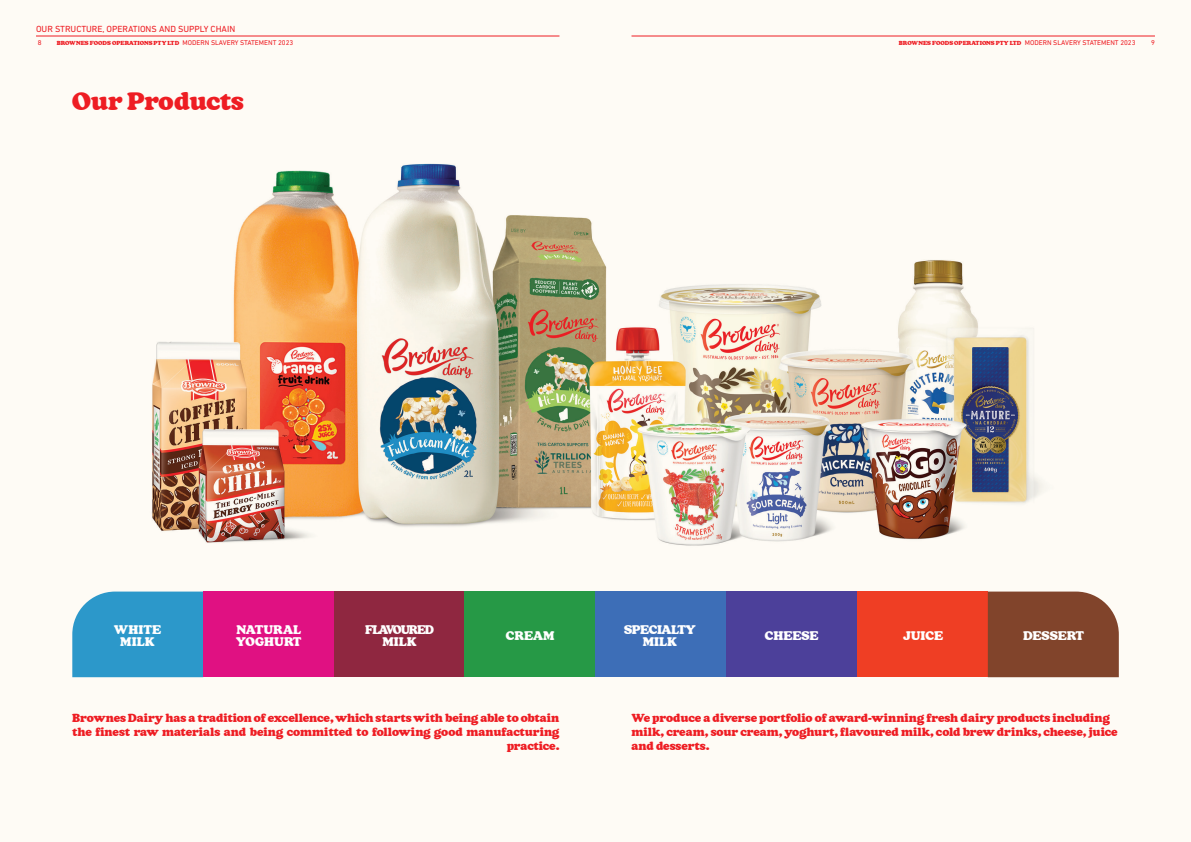
<style>
.page{position:relative;width:1191px;height:842px;background:#fefbf5}
.page>*{position:absolute;margin:0;border:0;box-sizing:border-box;transform-origin:0 0}
.t1{font:900 30px "Chunk";letter-spacing:-.01em;color:#ee1d23}
.t2{font:900 15px/12px "Chunk";color:#fff;text-align:center}
.t3{font:900 15px/12px "Chunk";letter-spacing:-.075em;color:#fff;text-align:center;scale:.95 1}
.t4{font:900 15px/12px "Chunk";letter-spacing:-.025em;color:#fff;text-align:center}
.t5{font:900 14px/14px "Chunk";color:#ee1d23}
.t6{font:9px "DIN Next LT Pro";color:#ee1d23}
.t7{font:900 7px "Chunk";color:#ee1d23}
.t8{font:7px "DIN Next LT Pro";color:#ee1d23}
.s1{font-family:"DIN Next LT Pro";font-weight:400}
</style>
<div class="page">
<img style="left:152px;top:163px;width:889px;height:383px">
<div style="left:72px;top:592px;width:131px;height:85px;background:#2c98ca"></div>
<div style="left:203px;top:592px;width:131px;height:85px;background:#e01182"></div>
<div style="left:334px;top:592px;width:131px;height:85px;background:#8f2740"></div>
<div style="left:857px;top:592px;width:130px;height:85px;background:#ef3e24"></div>
<div style="left:464px;top:592px;width:131px;height:85px;background:#269946"></div>
<div style="left:987px;top:592px;width:131px;height:85px;background:#81442b"></div>
<div style="left:595px;top:592px;width:131px;height:85px;background:#3d6eb7"></div>
<div style="left:726px;top:592px;width:131px;height:85px;background:#4c409a"></div>
<hr style="left:36px;top:36px;width:523px;height:1px;background:#ee1d23">
<hr style="left:631px;top:36px;width:524px;height:1px;background:#ee1d23">
<p class="t6" style="left:36px;top:24px;width:201px">OUR STRUCTURE, OPERATIONS AND SUPPLY CHAIN</p>
<p class="t8" style="left:38px;top:39px;width:5px">8</p>
<p class="t7" style="left:57px;top:39px;width:238px">BROWNES FOODS OPERATIONS PTY LTD <span class="s1">MODERN SLAVERY STATEMENT 2023</span></p>
<p class="t7" style="left:899px;top:39px;width:238px">BROWNES FOODS OPERATIONS PTY LTD <span class="s1">MODERN SLAVERY STATEMENT 2023</span></p>
<p class="t8" style="left:1151px;top:39px;width:5px">9</p>
<h1 class="t1" style="left:72px;top:86px;width:173px">Our Products</h1>
<p class="t4" style="left:624px;top:624px;width:73px">SPECIALTY<br>MILK</p>
<p class="t2" style="left:765px;top:631px;width:55px">CHEESE</p>
<p class="t2" style="left:114px;top:625px;width:49px">WHITE<br>MILK</p>
<p class="t2" style="left:236px;top:625px;width:67px;text-align:left">NATURAL<br>YOGHURT</p>
<p class="t3" style="left:365px;top:625px;width:74px">FLAVOURED<br>MILK</p>
<p class="t2" style="left:506px;top:631px;width:50px">CREAM</p>
<p class="t2" style="left:903px;top:631px;width:42px">JUICE</p>
<p class="t2" style="left:1023px;top:630px;width:63px">DESSERT</p>
<p class="t5" style="left:72px;top:712px;width:489px;text-align:right">Brownes Dairy has a tradition of excellence, which starts with being able to obtain the finest raw materials and being committed to following good manufacturing practice.</p>
<p class="t5" style="left:631px;top:712px;width:487px">We produce a diverse portfolio of award-winning fresh dairy products including milk, cream, sour cream, yoghurt, flavoured milk, cold brew drinks, cheese, juice and desserts.</p>
</div>
